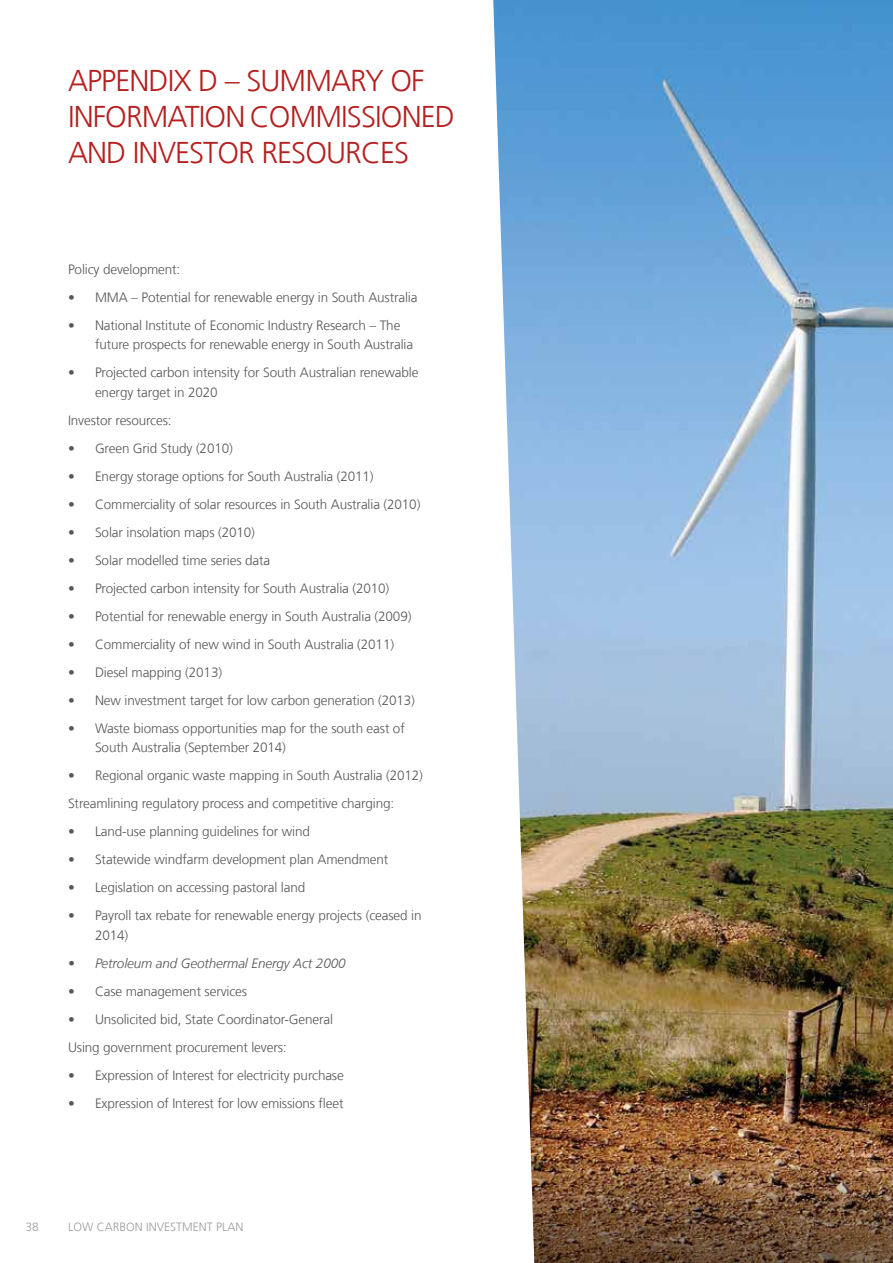
<style>
.page{position:relative;width:893px;height:1263px;background:#fff}
.page>*{position:absolute;margin:0;border:0;box-sizing:border-box;transform-origin:0 0}
.t1{font:300 30px/36px "Frutiger LT Com";letter-spacing:-.03em;color:#b51f1f}
.t2{font:300 13.5px/19.5px "Frutiger LT Com";letter-spacing:-.01em;color:#575756}
.t3{font:italic 300 13.5px "Frutiger LT Com";letter-spacing:-.01em;color:#575756}
.t4{font:300 12px "Frutiger LT Com";color:#9d9d9c}
</style>
<div class="page">
<img style="left:493px;top:0;width:400px;height:1154px">
<img style="left:530px;top:1154px;width:363px;height:109px">
<h1 class="t1" style="left:68px;top:62px;width:388px">APPENDIX D – SUMMARY OF<br>INFORMATION COMMISSIONED<br>AND INVESTOR RESOURCES</h1>
<p class="t2" style="left:68px;top:259px;width:114px">Policy development:</p>
<p class="t2" style="left:68px;top:287px;width:351px">• MMA – Potential for renewable energy in South Australia</p>
<p class="t2" style="left:95px;top:315px;width:320px;text-indent:-27px">• National Institute of Economic Industry Research – The future prospects for renewable energy in South Australia</p>
<p class="t2" style="left:95px;top:363px;width:325px;text-indent:-27px">• Projected carbon intensity for South Australian renewable energy target in 2020</p>
<p class="t2" style="left:68px;top:410px;width:105px">Investor resources:</p>
<p class="t2" style="left:68px;top:438px;width:166px">• Green Grid Study (2010)</p>
<p class="t2" style="left:68px;top:466px;width:307px">• Energy storage options for South Australia (2011)</p>
<p class="t2" style="left:68px;top:494px;width:354px">• Commerciality of solar resources in South Australia (2010)</p>
<p class="t2" style="left:68px;top:522px;width:188px">• Solar insolation maps (2010)</p>
<p class="t2" style="left:68px;top:550px;width:204px">• Solar modelled time series data</p>
<p class="t2" style="left:68px;top:578px;width:323px">• Projected carbon intensity for South Australia (2010)</p>
<p class="t2" style="left:68px;top:606px;width:345px">• Potential for renewable energy in South Australia (2009)</p>
<p class="t2" style="left:68px;top:634px;width:328px">• Commerciality of new wind in South Australia (2011)</p>
<p class="t2" style="left:68px;top:662px;width:156px">• Diesel mapping (2013)</p>
<p class="t2" style="left:68px;top:690px;width:348px">• New investment target for low carbon generation (2013)</p>
<p class="t2" style="left:95px;top:718px;width:311px;text-indent:-27px">• Waste biomass opportunities map for the south east of<br>South Australia (September 2014)</p>
<p class="t2" style="left:68px;top:762px;width:356px;line-height:28px">• Regional organic waste mapping in South Australia (2012)<br>Streamlining regulatory process and competitive charging:</p>
<p class="t2" style="left:68px;top:822px;width:243px">• Land-use planning guidelines for wind</p>
<p class="t2" style="left:68px;top:850px;width:322px">• Statewide windfarm development plan Amendment</p>
<p class="t2" style="left:68px;top:878px;width:239px">• Legislation on accessing pastoral land</p>
<p class="t2" style="left:95px;top:906px;width:328px;text-indent:-27px">• Payroll tax rebate for renewable energy projects (ceased in<br>2014)</p>
<p class="t3" style="left:68px;top:955px;width:279px">• Petroleum and Geothermal Energy Act 2000</p>
<p class="t2" style="left:68px;top:981px;width:181px">• Case management services</p>
<p class="t2" style="left:68px;top:1005px;width:267px;line-height:28px">• Unsolicited bid, State Coordinator-General<br>Using government procurement levers:</p>
<p class="t2" style="left:68px;top:1065px;width:277px">• Expression of Interest for electricity purchase</p>
<p class="t2" style="left:68px;top:1093px;width:277px">• Expression of Interest for low emissions fleet</p>
<p class="t4" style="left:26px;top:1219px;width:15px">38</p>
<p class="t4" style="left:68px;top:1219px;width:177px">LOW CARBON INVESTMENT PLAN</p>
</div>
